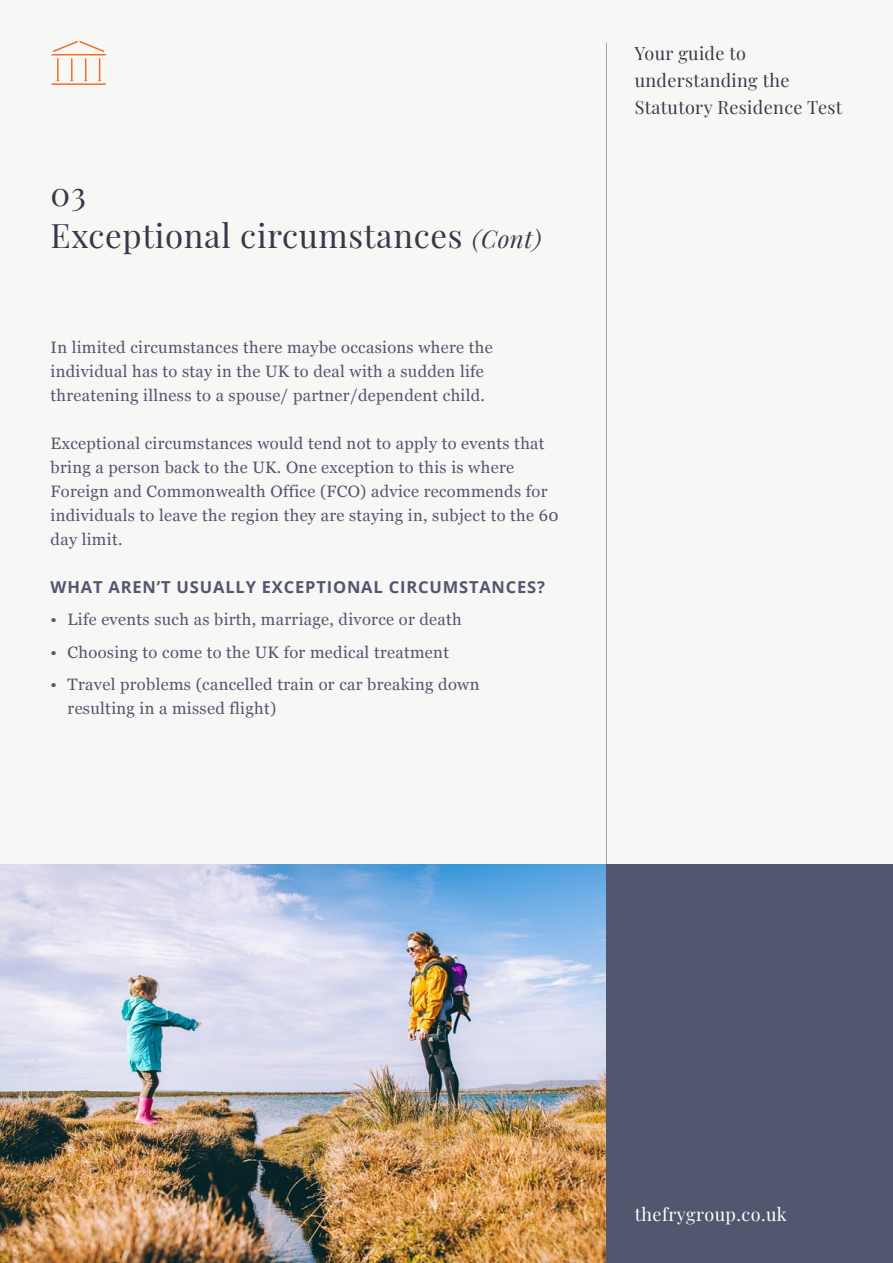
<style>
.page{position:relative;width:893px;height:1263px;background:#f7f8f5}
.page>*{position:absolute;margin:0;border:0;box-sizing:border-box;transform-origin:0 0}
.t1{font:33px/42px "Playfair Display";letter-spacing:.02em;color:#38384a}
.t2{font:18px/27px "Playfair Display";letter-spacing:.02em;color:#38384a}
.t3{font:18px "Playfair Display";letter-spacing:.025em;color:#fff}
.t4{font:16.5px/24px "Georgia";letter-spacing:.02em;color:#52566e}
.t5{font:700 16.5px "Open Sans";letter-spacing:.05em;color:#52566e}
.s1{font-style:italic;font-size:24px}
</style>
<div class="page">
<svg style="left:51px;top:40px;width:55px;height:45px"></svg>
<hr style="left:606px;top:43px;width:1px;height:1178px;background:#a6a1af">
<img style="left:0;top:865px;width:606px;height:398px">
<div style="left:607px;top:865px;width:286px;height:398px;background:#52566e"></div>
<h1 class="t1" style="left:51px;top:170px;width:492px">03<br>Exceptional circumstances <span class="s1">(Cont)</span></h1>
<p class="t4" style="left:51px;top:334px;width:444px">In limited circumstances there maybe occasions where the individual has to stay in the UK to deal with a sudden life threatening illness to a spouse/ partner/dependent child.</p>
<p class="t4" style="left:51px;top:430px;width:510px">Exceptional circumstances would tend not to apply to events that bring a person back to the UK. One exception to this is where Foreign and Commonwealth Office (FCO) advice recommends for individuals to leave the region they are staying in, subject to the 60 day limit.</p>
<p class="t5" style="left:51px;top:575px;width:496px">WHAT AREN’T USUALLY EXCEPTIONAL CIRCUMSTANCES?</p>
<p class="t4" style="left:51px;top:607px;width:413px">• Life events such as birth, marriage, divorce or death</p>
<p class="t4" style="left:51px;top:639px;width:400px">• Choosing to come to the UK for medical treatment</p>
<p class="t4" style="left:68px;top:672px;width:413px;text-indent:-17px">• Travel problems (cancelled train or car breaking down resulting in a missed flight)</p>
<p class="t2" style="left:635px;top:38px;width:209px">Your guide to understanding the<br>Statutory Residence Test</p>
<p class="t3" style="left:635px;top:1200px;width:154px">thefrygroup.co.uk</p>
</div>
